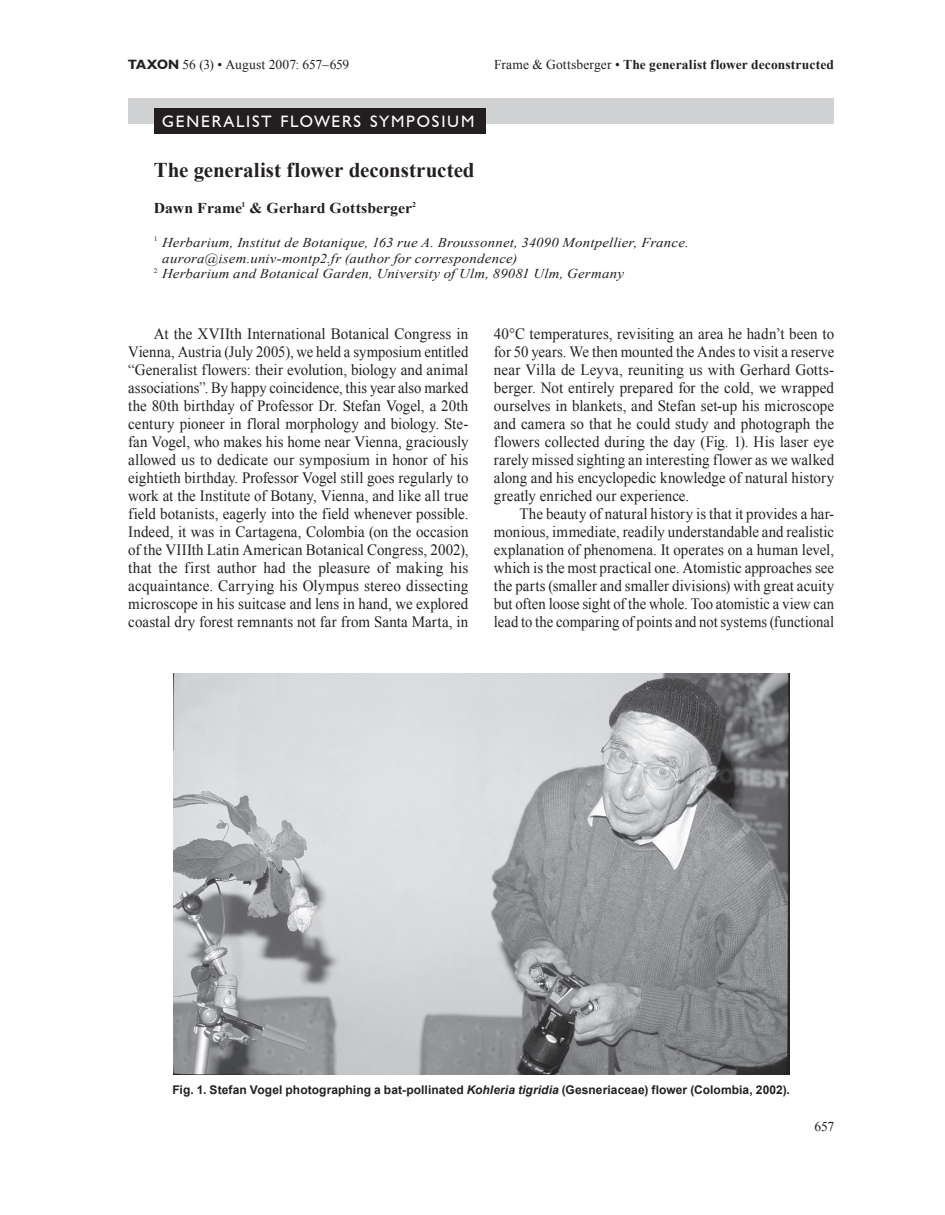
<style>
.page{position:relative;width:945px;height:1215px;background:#fff}
.page>*{position:absolute;margin:0;border:0;box-sizing:border-box;transform-origin:0 0}
.t1{font:700 21px "Times New Roman";color:#231f20}
.t2{font:16.5px "Humanist 521 BT";letter-spacing:.11em;color:#fff}
.t3{font:15.75px/18px "Times New Roman";letter-spacing:.005em;color:#231f20;text-align:justify;scale:.96 1}
.t4{font:15.75px/18px "Times New Roman";letter-spacing:.005em;color:#231f20;text-align:justify;scale:.95 1}
.t5{font:700 15px "Times New Roman";letter-spacing:.005em;color:#231f20;scale:1.05 1}
.t6{font:italic 13.5px "Times New Roman";letter-spacing:.01em;color:#231f20;scale:1.1 1}
.t7{font:700 13.5px "Times New Roman";letter-spacing:.01em;color:#231f20}
.t8{font:13.5px "Times New Roman";letter-spacing:-.01em;color:#231f20}
.t9{font:700 12px "Arial";letter-spacing:.005em;color:#231f20}
.s1{font-family:"Humanist 521 BT";font-weight:700}
.s2{font-weight:400}
.s3{font-style:italic}
</style>
<div class="page">
<div style="left:128px;top:99px;width:706px;height:25px;background:#d1d2d4"></div>
<div style="left:154px;top:108px;width:331px;height:26px;background:#231f20"></div>
<img style="left:173px;top:674px;width:617px;height:400px">
<p class="t8" style="left:128px;top:57px;width:223px"><span class="s1">TAXON</span> 56 (3) • August 2007: 657–659</p>
<p class="t7" style="left:494px;top:57px;width:341px"><span class="s2">Frame &amp; Gottsberger •</span> The generalist flower deconstructed</p>
<p class="t2" style="left:162px;top:111px;width:314px">GENERALIST FLOWERS SYMPOSIUM</p>
<h1 class="t1" style="left:154px;top:158px;width:322px">The generalist flower deconstructed</h1>
<p class="t5" style="left:154px;top:200px;width:251px">Dawn Frame<sup>1</sup> &amp; Gerhard Gottsberger<sup>2</sup></p>
<p class="t6" style="left:154px;top:235px;width:488px"><sup>1</sup> Herbarium, Institut de Botanique, 163 rue A. Broussonnet, 34090 Montpellier, France.</p>
<p class="t6" style="left:162px;top:251px;width:324px">aurora@isem.univ-montp2.fr (author for correspondence)</p>
<p class="t6" style="left:154px;top:266px;width:429px"><sup>2</sup> Herbarium and Botanical Garden, University of Ulm, 89081 Ulm, Germany</p>
<p class="t3" style="left:128px;top:325px;width:356px;text-indent:26px">At the XVIIth International Botanical Congress in Vienna, Austria (July 2005), we held a symposium entitled “Generalist flowers: their evolution, biology and animal associations”. By happy coincidence, this year also marked the 80th birthday of Professor Dr. Stefan Vogel, a 20th century pioneer in floral morphology and biology. Ste&shy;fan Vogel, who makes his home near Vienna, graciously allowed us to dedicate our symposium in honor of his eightieth birthday. Professor Vogel still goes regularly to work at the Institute of Botany, Vienna, and like all true field botanists, eagerly into the field whenever possible.<br>Indeed, it was in Cartagena, Colombia (on the occasion of the VIIIth Latin American Botanical Congress, 2002), that the first author had the pleasure of making his acquaintance. Carrying his Olympus stereo dissecting microscope in his suitcase and lens in hand, we explored coastal dry forest remnants not far from Santa Marta, in</p>
<p class="t4" style="left:494px;top:325px;width:360px">40°C temperatures, revisiting an area he hadn’t been to for 50 years. We then mounted the Andes to visit a reserve near Villa de Leyva, reuniting us with Gerhard Gotts&shy;berger. Not entirely prepared for the cold, we wrapped ourselves in blankets, and Stefan set-up his microscope and camera so that he could study and photograph the flowers collected during the day (Fig. 1). His laser eye rarely missed sighting an interesting flower as we walked along and his encyclopedic knowledge of natural history greatly enriched our experience.</p>
<p class="t4" style="left:494px;top:505px;width:360px;text-indent:26px">The beauty of natural history is that it provides a har&shy;monious, immediate, readily understandable and realistic explanation of phenomena. It operates on a human level, which is the most practical one. Atomistic approaches see the parts (smaller and smaller divisions) with great acuity but often loose sight of the whole. Too atomistic a view can lead to the comparing of points and not systems (functional</p>
<p class="t9" style="left:172px;top:1084px;width:619px">Fig. 1. Stefan Vogel photographing a bat-pollinated <span class="s3">Kohleria tigridia</span> (Gesneriaceae) flower (Colombia, 2002).</p>
<p class="t8" style="left:814px;top:1119px;width:21px">657</p>
</div>
